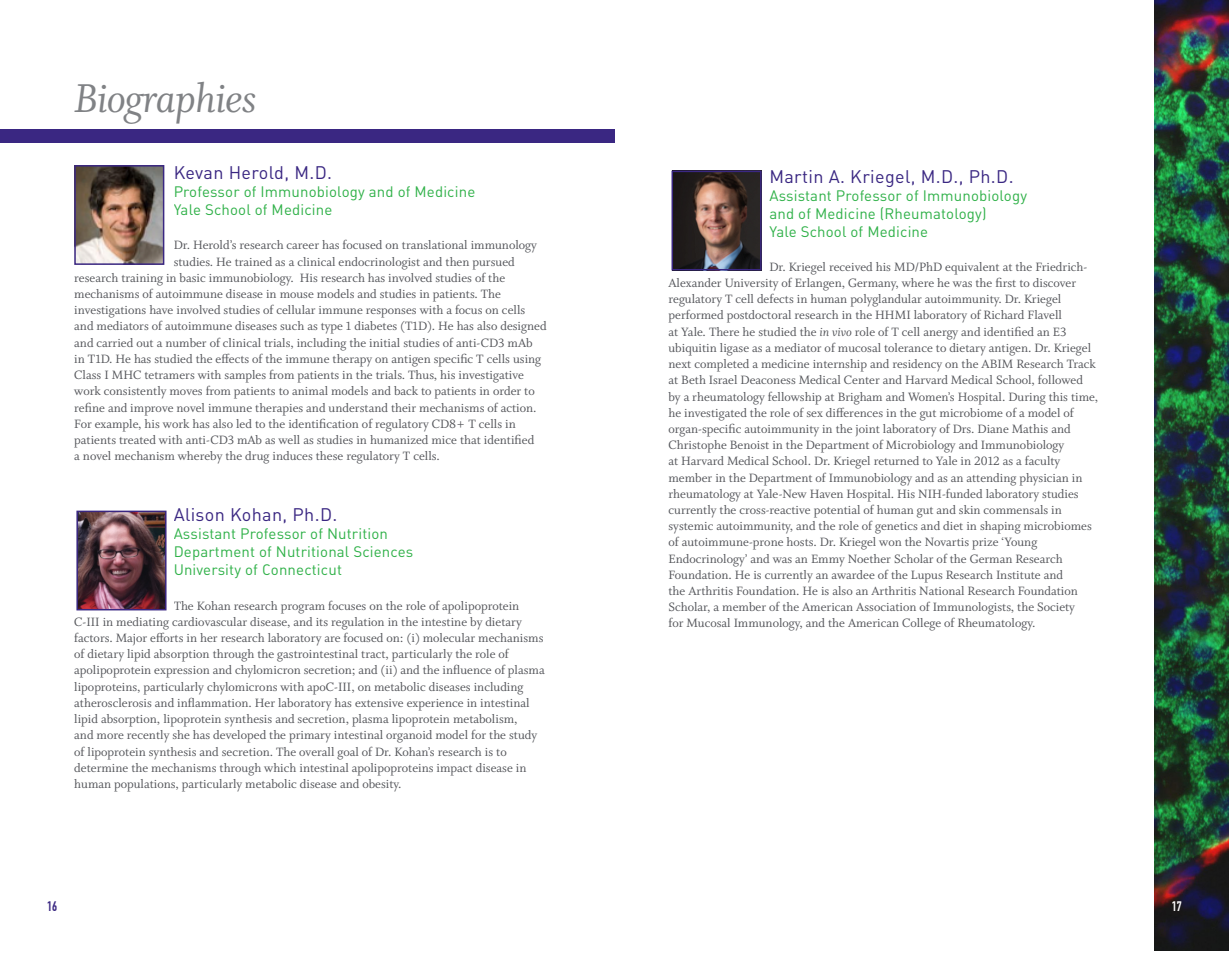
<style>
.page{position:relative;width:1229px;height:959px;background:#fff}
.page>*{position:absolute;margin:0;border:0;box-sizing:border-box;transform-origin:0 0}
.t1{font:45px "Whitman Italic LF";letter-spacing:-.02em;color:#808285}
.BioTitle{font:18px "DINOT";letter-spacing:.02em;color:#3a2782}
.BioTitle-2{font:15px "DINOT";letter-spacing:.01em;color:#30b149}
.t2{font:13.5px/16.2px "Whitman Roman LF";color:#54555a}
.t3{font:700 13.5px "DIN Condensed";color:#3a2782}
.t4{font:700 13.5px "DIN Condensed";color:#fff}
.s1{font-family:"Whitman Italic LF"}
</style>
<div class="page">
<div style="left:0;top:129px;width:614px;height:13px;background:#3a2782"></div>
<img style="left:79px;top:513px;width:84px;height:94px">
<div style="left:76px;top:510px;width:90px;height:100px;border:2px solid #3a2782"></div>
<img style="left:674px;top:174px;width:84px;height:93px">
<div style="left:671px;top:171px;width:90px;height:99px;border:2px solid #3a2782"></div>
<img style="left:1154px;top:0;width:74px;height:950px">
<img style="left:77px;top:168px;width:84px;height:94px">
<div style="left:74px;top:165px;width:90px;height:100px;border:2px solid #3a2782"></div>
<p class="t1" style="left:74px;top:73px;width:184px">Biographies</p>
<p class="BioTitle" style="left:174px;top:161px;width:160px">Kevan Herold, M.D.</p>
<p class="BioTitle-2" style="left:174px;top:182px;width:303px">Professor of Immunobiology and of Medicine</p>
<p class="BioTitle-2" style="left:174px;top:200px;width:160px">Yale School of Medicine</p>
<p class="t2" style="left:174px;top:237px;width:365px">Dr. Herold’s research career has focused on translational immunology</p>
<p class="t2" style="left:174px;top:254px;width:342px">studies. He trained as a clinical endocrinologist and then pursued</p>
<p class="t2" style="left:74px;top:270px;width:432px">research training in basic immunobiology. His research has involved studies of the</p>
<p class="t2" style="left:74px;top:286px;width:428px">mechanisms of autoimmune disease in mouse models and studies in patients. The</p>
<p class="t2" style="left:74px;top:302px;width:452px">investigations have involved studies of cellular immune responses with a focus on cells</p>
<p class="t2" style="left:74px;top:318px;width:474px">and mediators of autoimmune diseases such as type 1 diabetes (T1D). He has also designed</p>
<p class="t2" style="left:74px;top:335px;width:460px">and carried out a number of clinical trials, including the initial studies of anti-CD3 mAb</p>
<p class="t2" style="left:74px;top:351px;width:468px">in T1D. He has studied the effects of the immune therapy on antigen specific T cells using</p>
<p class="t2" style="left:74px;top:367px;width:451px">Class I MHC tetramers with samples from patients in the trials. Thus, his investigative</p>
<p class="t2" style="left:74px;top:383px;width:462px">work consistently moves from patients to animal models and back to patients in order to</p>
<p class="t2" style="left:74px;top:399px;width:464px">refine and improve novel immune therapies and understand their mechanisms of action.</p>
<p class="t2" style="left:74px;top:416px;width:443px">For example, his work has also led to the identification of regulatory CD8+ T cells in</p>
<p class="t2" style="left:74px;top:432px;width:461px">patients treated with anti-CD3 mAb as well as studies in humanized mice that identified</p>
<p class="t2" style="left:74px;top:448px;width:367px">a novel mechanism whereby the drug induces these regulatory T cells.</p>
<p class="BioTitle" style="left:174px;top:503px;width:165px">Alison Kohan, Ph.D.</p>
<p class="BioTitle-2" style="left:174px;top:524px;width:216px">Assistant Professor of Nutrition</p>
<p class="BioTitle-2" style="left:174px;top:542px;width:241px">Department of Nutritional Sciences</p>
<p class="BioTitle-2" style="left:174px;top:560px;width:170px">University of Connecticut</p>
<p class="t2" style="left:74px;top:597px;width:472px;text-indent:99px">The Kohan research program focuses on the role of apolipoprotein C-III in mediating cardiovascular disease, and its regulation in the intestine by dietary factors. Major efforts in her research laboratory are focused on: (i) molecular mechanisms of dietary lipid absorption through the gastrointestinal tract, particularly the role of apolipoprotein expression and chylomicron secretion; and (ii) and the influence of plasma lipoproteins, particularly chylomicrons with apoC-III, on metabolic diseases including atherosclerosis and inflammation. Her laboratory has extensive experience in intestinal lipid absorption, lipoprotein synthesis and secretion, plasma lipoprotein metabolism,<br>and more recently she has developed the primary intestinal organoid model for the study of lipoprotein synthesis and secretion. The overall goal of Dr. Kohan’s research is to determine the mechanisms through which intestinal apolipoproteins impact disease in human populations, particularly metabolic disease and obesity.</p>
<p class="BioTitle" style="left:769px;top:165px;width:246px">Martin A. Kriegel, M.D., Ph.D.</p>
<p class="BioTitle-2" style="left:769px;top:186px;width:259px">Assistant Professor of Immunobiology</p>
<p class="BioTitle-2" style="left:769px;top:204px;width:218px">and of Medicine (Rheumatology)</p>
<p class="BioTitle-2" style="left:769px;top:222px;width:160px">Yale School of Medicine</p>
<p class="t2" style="left:668px;top:259px;width:429px;text-indent:101px">Dr. Kriegel received his MD/PhD equivalent at the Friedrich-Alexander University of Erlangen, Germany, where he was the first to discover regulatory T cell defects in human polyglandular autoimmunity. Dr. Kriegel performed postdoctoral research in the HHMI laboratory of Richard Flavell<br>at Yale. There he studied the <span class="s1">in vivo</span> role of T cell anergy and identified an E3 ubiquitin ligase as a mediator of mucosal tolerance to dietary antigen. Dr. Kriegel next completed a medicine internship and residency on the ABIM Research Track at Beth Israel Deaconess Medical Center and Harvard Medical School, followed</p>
<p class="t2" style="left:668px;top:388px;width:431px">by a rheumatology fellowship at Brigham and Women’s Hospital. During this time,</p>
<p class="t2" style="left:668px;top:405px;width:425px">he investigated the role of sex differences in the gut microbiome of a model of organ-specific autoimmunity in the joint laboratory of Drs. Diane Mathis and Christophe Benoist in the Department of Microbiology and Immunobiology<br>at Harvard Medical School. Dr. Kriegel returned to Yale in 2012 as a faculty member in the Department of Immunobiology and as an attending physician in rheumatology at Yale-New Haven Hospital. His NIH-funded laboratory studies currently the cross-reactive potential of human gut and skin commensals in systemic autoimmunity, and the role of genetics and diet in shaping microbiomes of autoimmune-prone hosts. Dr. Kriegel won the Novartis prize ‘Young Endocrinology’ and was an Emmy Noether Scholar of the German Research Foundation. He is currently an awardee of the Lupus Research Institute and<br>the Arthritis Foundation. He is also an Arthritis National Research Foundation Scholar, a member of the American Association of Immunologists, the Society</p>
<p class="t2" style="left:668px;top:615px;width:368px">for Mucosal Immunology, and the American College of Rheumatology.</p>
<p class="t3" style="left:47px;top:898px;width:12px">16</p>
<p class="t4" style="left:1171px;top:898px;width:12px">17</p>
</div>
